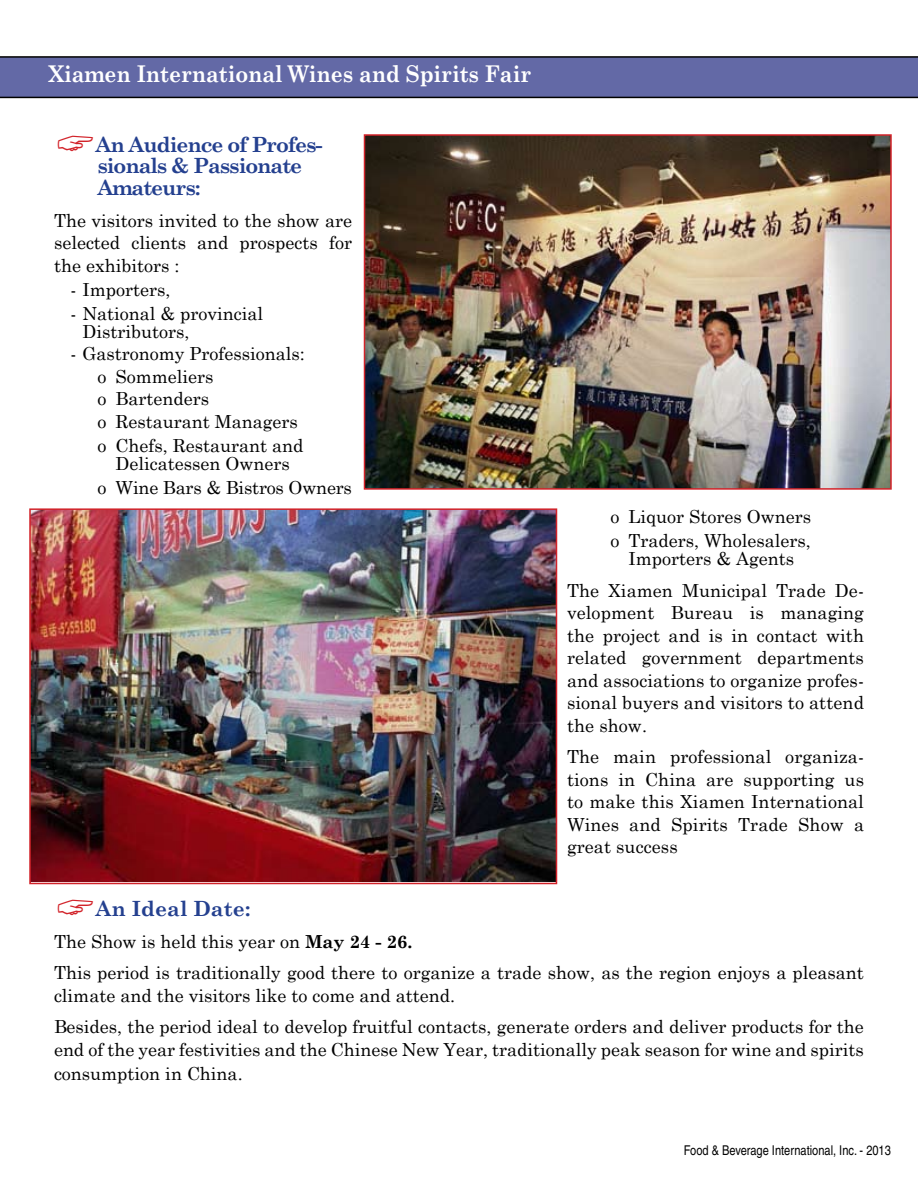
<style>
.page{position:relative;width:918px;height:1188px;background:#fff}
.page>*{position:absolute;margin:0;border:0;box-sizing:border-box;transform-origin:0 0}
.t1{font:700 23.1px "Century Schoolbook";letter-spacing:-.005em;color:#fff;scale:.91 1}
.t2{font:700 21px/21.8px "Century Schoolbook";letter-spacing:-.05em;color:#24408f}
.t3{font:700 21px "Century Schoolbook";color:#24408f}
.t4{font:18px/22.5px "Century Schoolbook";color:#000}
.t5{font:condensed 13.5px "Helvetica";color:#000}
.s1{font-weight:700}
</style>
<div class="page">
<svg style="left:0;top:56px;width:918px;height:42px;background:#5c629b"></svg>
<img style="left:367px;top:137px;width:522px;height:350px">
<div style="left:364px;top:134px;width:528px;height:356px;border:2px solid #d2232a"></div>
<img style="left:32px;top:511px;width:522px;height:370px">
<div style="left:29px;top:508px;width:528px;height:376px;border:2px solid #d2232a"></div>
<p class="t1" style="left:49px;top:59px;width:531px">Xiamen International Wines and Spirits Fair</p>
<p class="t2" style="left:95px;top:133px;width:229px">An Audience of Profes&shy;sionals &amp; Passionate<br>Amateurs:</p>
<p class="t4" style="left:54px;top:209px;width:300px;text-align:justify">The visitors invited to the show are selected clients and prospects for the exhibitors :</p>
<p class="t4" style="left:71px;top:278px;width:101px">- Importers,</p>
<p class="t4" style="left:83px;top:304px;width:182px;line-height:18px;text-indent:-12px">- National &amp; provincial<br>Distributors,</p>
<p class="t4" style="left:98px;top:342px;width:209px;text-indent:-27px">- Gastronomy Professionals: o Sommeliers<br>o Bartenders<br>o Restaurant Managers o Chefs, Restaurant and</p>
<p class="t4" style="left:98px;top:451px;width:256px;line-height:24px;text-indent:18px">Delicatessen Owners<br>o Wine Bars &amp; Bistros Owners</p>
<p class="t4" style="left:611px;top:504px;width:202px;line-height:24px">o Liquor Stores Owners o Traders, Wholesalers,</p>
<p class="t4" style="left:567px;top:543px;width:298px;line-height:31.5px;text-align:center">Importers &amp; Agents<br>The Xiamen Municipal Trade De-</p>
<p class="t4" style="left:567px;top:601px;width:299px;text-align:justify">velopment Bureau is managing the project and is in contact with related government departments and associations to organize profes&shy;sional buyers and visitors to attend the show.</p>
<p class="t4" style="left:567px;top:745px;width:299px;text-align:justify">The main professional organiza&shy;tions in China are supporting us to make this Xiamen International Wines and Spirits Trade Show a great success</p>
<p class="t3" style="left:95px;top:896px;width:157px">An Ideal Date:</p>
<p class="t4" style="left:54px;top:925px;width:811px;line-height:31.5px">The Show is held this year on <span class="s1">May 24 - 26.<br></span>This period is traditionally good there to organize a trade show, as the region enjoys a pleasant</p>
<p class="t4" style="left:54px;top:979px;width:811px;line-height:31.5px">climate and the visitors like to come and attend.<br>Besides, the period ideal to develop fruitful contacts, generate orders and deliver products for the</p>
<p class="t4" style="left:54px;top:1037px;width:811px;line-height:24px">end of the year festivities and the Chinese New Year, traditionally peak season for wine and spirits consumption in China.</p>
<p class="t5" style="left:684px;top:1143px;width:209px">Food &amp; Beverage International, Inc. - 2013</p>
</div>
